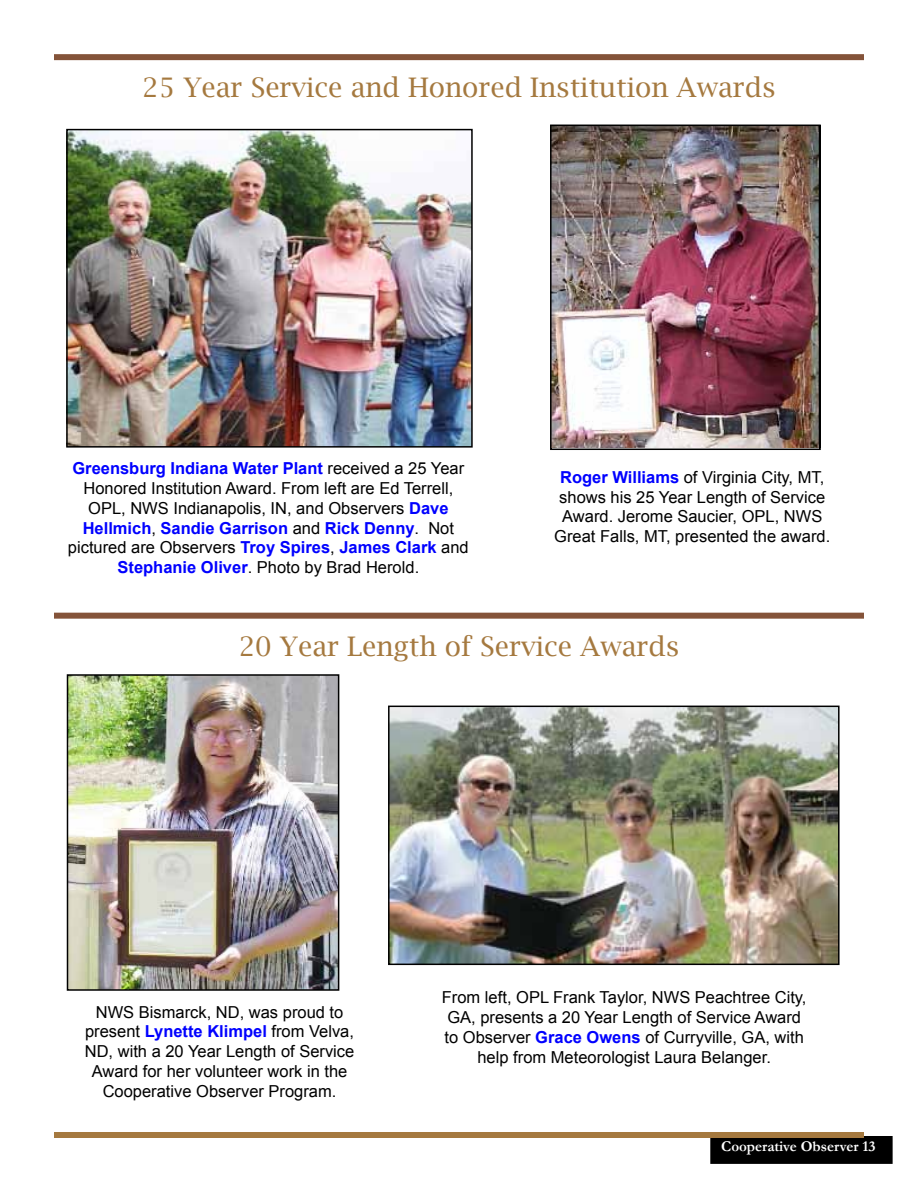
<style>
.page{position:relative;width:918px;height:1188px;background:#fff}
.page>*{position:absolute;margin:0;border:0;box-sizing:border-box;transform-origin:0 0}
.t1{font:27px "Lucida Bright";color:#a5793f}
.t2{font:16.5px/19.8px "Arial";color:#000;text-align:center}
.t3{font:700 15px "Garamond";color:#fff}
.s1{font-weight:700;color:#00f}
</style>
<div class="page">
<div style="left:711px;top:1137px;width:181px;height:26px;background:#000"></div>
<div style="left:710px;top:1136px;width:183px;height:28px;border:2px solid #000"></div>
<div style="left:54px;top:1132px;width:810px;height:6px;background:#a5793f"></div>
<div style="left:54px;top:54px;width:810px;height:6px;background:#845339"></div>
<img style="left:69px;top:132px;width:401px;height:313px">
<div style="left:66px;top:129px;width:407px;height:319px;border:2px solid #000"></div>
<img style="left:553px;top:128px;width:265px;height:319px">
<div style="left:550px;top:125px;width:271px;height:325px;border:2px solid #000"></div>
<div style="left:54px;top:613px;width:810px;height:6px;background:#845339"></div>
<img style="left:70px;top:677px;width:266px;height:311px">
<div style="left:67px;top:674px;width:272px;height:317px;border:2px solid #000"></div>
<img style="left:391px;top:709px;width:446px;height:253px">
<div style="left:388px;top:706px;width:452px;height:259px;border:2px solid #000"></div>
<h1 class="t1" style="left:142px;top:72px;width:635px">25 Year Service and Honored Institution Awards</h1>
<p class="t2" style="left:68px;top:459px;width:402px"><span class="s1">Greensburg Indiana Water Plant</span> received a 25 Year Honored Institution Award. From left are Ed Terrell, OPL, NWS Indianapolis, IN, and Observers <span class="s1">Dave Hellmich</span>, <span class="s1">Sandie Garrison</span> and <span class="s1">Rick Denny</span>. Not pictured are Observers <span class="s1">Troy Spires</span>, <span class="s1">James Clark</span> and <span class="s1">Stephanie Oliver</span>. Photo by Brad Herold.</p>
<p class="t2" style="left:554px;top:467px;width:278px"><span class="s1">Roger Williams</span> of Virginia City, MT, shows his 25 Year Length of Service Award. Jerome Saucier, OPL, NWS Great Falls, MT, presented the award.</p>
<h1 class="t1" style="left:239px;top:631px;width:442px">20 Year Length of Service Awards</h1>
<p class="t2" style="left:85px;top:1002px;width:271px">NWS Bismarck, ND, was proud to present <span class="s1">Lynette Klimpel</span> from Velva, ND, with a 20 Year Length of Service Award for her volunteer work in the Cooperative Observer Program.</p>
<p class="t2" style="left:442px;top:988px;width:366px">From left, OPL Frank Taylor, NWS Peachtree City, GA, presents a 20 Year Length of Service Award to Observer <span class="s1">Grace Owens</span> of Curryville, GA, with help from Meteorologist Laura Belanger.</p>
<p class="t3" style="left:721px;top:1136px;width:156px">Cooperative Observer 13</p>
</div>
